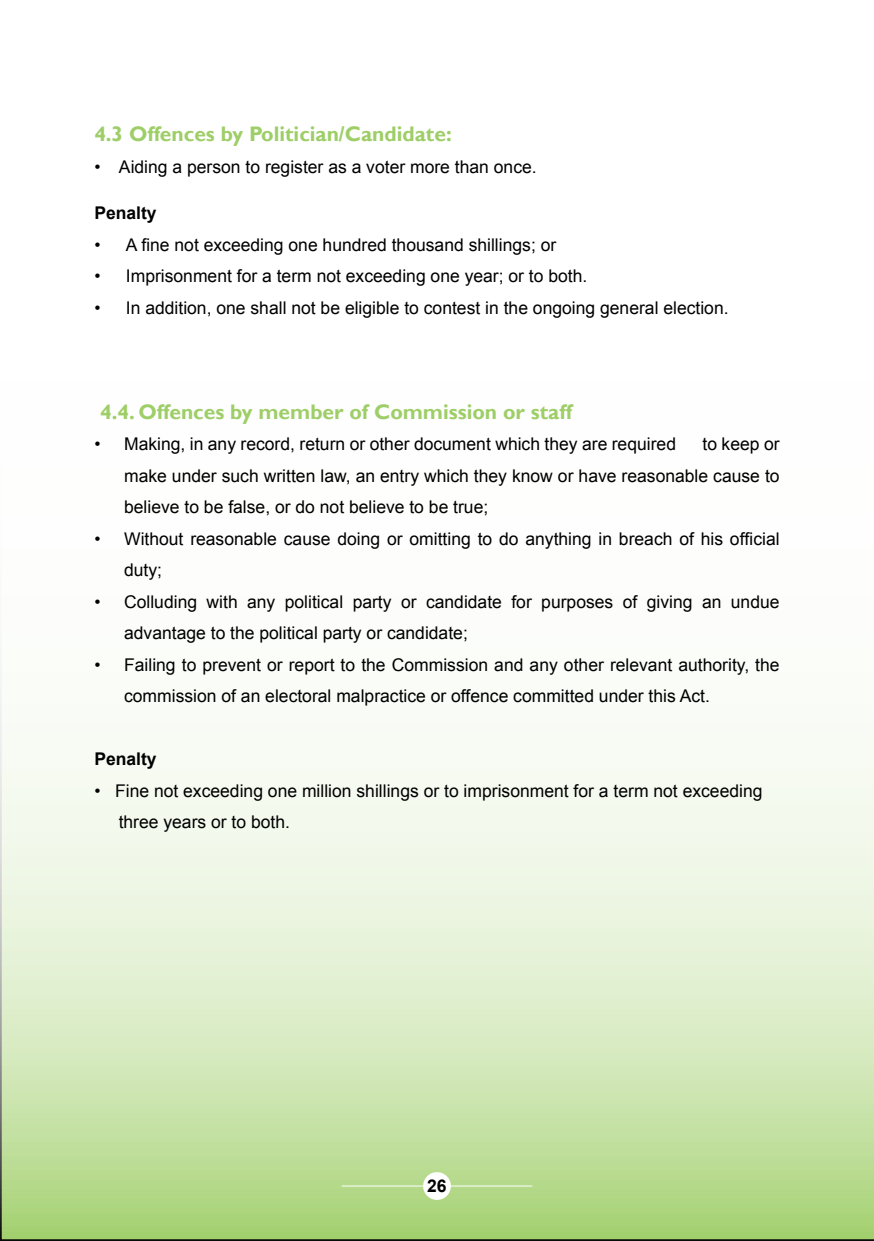
<style>
.page{position:relative;width:874px;height:1241px;background:#fff}
.page>*{position:absolute;margin:0;border:0;box-sizing:border-box;transform-origin:0 0}
.t1{font:700 21px "Gill Sans";color:#9ece67}
.t2{font:17.5px/31.5px "Arial";color:#000}
.t3{font:700 17.5px "Arial";color:#000}
</style>
<div class="page">
<svg style="left:0;top:672px;width:873px;height:568px"></svg>
<div style="left:423px;top:1171px;width:27px;height:28px;background:#fff;border-radius:50%"></div>
<hr style="left:341px;top:1185px;width:82px;height:1px;background:#fff">
<hr style="left:450px;top:1185px;width:82px;height:1px;background:#fff">
<p class="t1" style="left:94px;top:121px;width:358px">4.3 Offences by Politician/Candidate:</p>
<p class="t2" style="left:94px;top:150px;width:443px">• Aiding a person to register as a voter more than once.</p>
<p class="t3" style="left:94px;top:200px;width:64px">Penalty</p>
<p class="t2" style="left:94px;top:228px;width:463px">• A fine not exceeding one hundred thousand shillings; or</p>
<p class="t2" style="left:94px;top:260px;width:494px">• Imprisonment for a term not exceeding one year; or to both.</p>
<p class="t2" style="left:94px;top:291px;width:635px">• In addition, one shall not be eligible to contest in the ongoing general election.</p>
<p class="t1" style="left:100px;top:399px;width:473px">4.4. Offences by member of Commission or staff</p>
<p class="t2" style="left:94px;top:428px;width:583px">• Making, in any record, return or other document which they are required</p>
<p class="t2" style="left:124px;top:428px;width:656px;text-align:justify;text-indent:578px">to keep or make under such written law, an entry which they know or have reasonable cause to believe to be false, or do not believe to be true;</p>
<p class="t2" style="left:124px;top:522px;width:656px;text-indent:-30px">• Without reasonable cause doing or omitting to do anything in breach of his official duty;</p>
<p class="t2" style="left:124px;top:585px;width:656px;text-indent:-30px">• Colluding with any political party or candidate for purposes of giving an undue advantage to the political party or candidate;</p>
<p class="t2" style="left:124px;top:648px;width:656px;text-indent:-30px">• Failing to prevent or report to the Commission and any other relevant authority, the commission of an electoral malpractice or offence committed under this Act.</p>
<p class="t3" style="left:94px;top:746px;width:64px">Penalty</p>
<p class="t2" style="left:119px;top:774px;width:645px;text-indent:-24px">• Fine not exceeding one million shillings or to imprisonment for a term not exceeding three years or to both.</p>
<p class="t3" style="left:427px;top:1173px;width:21px">26</p>
</div>
